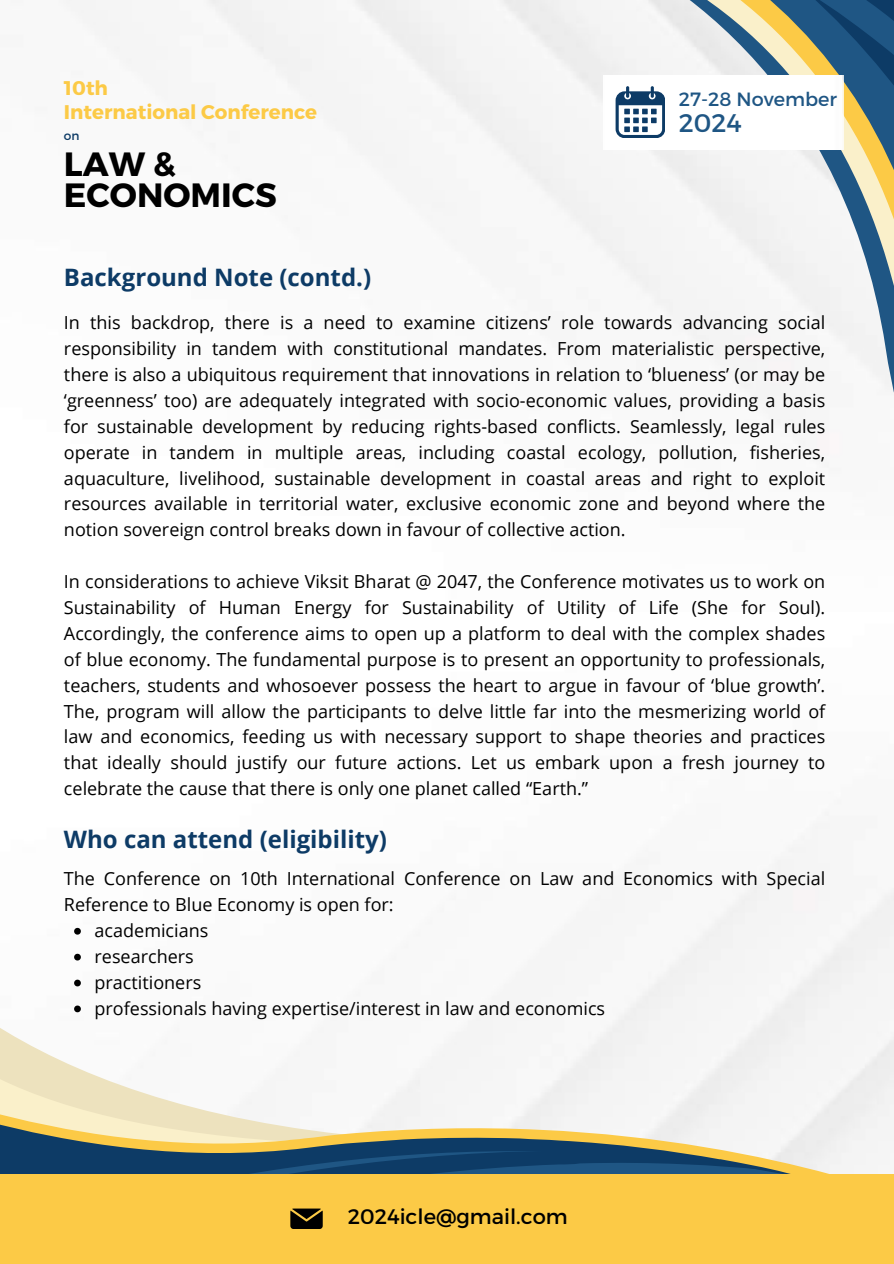
<style>
.page{position:relative;width:894px;height:1264px;background:#fff}
.page>*{position:absolute;margin:0;border:0;box-sizing:border-box;transform-origin:0 0}
.t1{font:700 33.6px/31.2px "Montserrat";color:#000}
.t2{font:25.5px "Montserrat";color:#1f5684}
.t3{font:700 24px "Open Sans";color:#0d3b66}
.t4{font:21px "Montserrat";color:#000}
.t5{font:700 19.8px/23.7px "Montserrat";color:#fcca46}
.t6{font:19.2px "Montserrat";color:#1f5684}
.t7{font:18px/25.8px "Open Sans";color:#000;text-align:justify}
.t8{font:12.15px "Montserrat";color:#0d3b66}
</style>
<div class="page">
<img style="left:66px;top:0;width:827px;height:1108px">
<svg style="left:569px;top:509px;width:324px;height:115px"></svg>
<svg style="left:568px;top:0;width:325px;height:509px"></svg>
<svg style="left:692px;top:0;width:201px;height:342px"></svg>
<svg style="left:0;top:1012px;width:581px;height:96px"></svg>
<svg style="left:0;top:1066px;width:560px;height:42px;fill:#f6f6f6"></svg>
<svg style="left:0;top:1108px;width:893px;height:66px"></svg>
<div style="left:0;top:1174px;width:893px;height:89px;background:#fcca46"></div>
<svg style="left:74px;top:927px;width:7px;height:7px"></svg>
<svg style="left:74px;top:953px;width:7px;height:7px"></svg>
<svg style="left:74px;top:979px;width:7px;height:7px"></svg>
<svg style="left:74px;top:1005px;width:7px;height:7px"></svg>
<svg style="left:105px;top:1147px;width:788px;height:81px"></svg>
<img style="left:603px;top:76px;width:240px;height:73px">
<svg style="left:615px;top:86px;width:49px;height:52px"></svg>
<p class="t5" style="left:64px;top:76px;width:254px">10th<br>International Conference</p>
<p class="t8" style="left:64px;top:128px;width:17px">on</p>
<h1 class="t1" style="left:64px;top:146px;width:214px">LAW &amp;<br>ECONOMICS</h1>
<p class="t6" style="left:678px;top:86px;width:159px">27-28 November</p>
<h2 class="t2" style="left:678px;top:106px;width:64px">2024</h2>
<h3 class="t3" style="left:64px;top:260px;width:308px">Background Note (contd.)</h3>
<p class="t7" style="left:64px;top:309px;width:762px">In this backdrop, there is a need to examine citizens’ role towards advancing social responsibility in tandem with constitutional mandates. From materialistic perspective, there is also a ubiquitous requirement that innovations in relation to ‘blueness’ (or may be ‘greenness’ too) are adequately integrated with socio-economic values, providing a basis for sustainable development by reducing rights-based conflicts. Seamlessly, legal rules operate in tandem in multiple areas, including coastal ecology, pollution, fisheries, aquaculture, livelihood, sustainable development in coastal areas and right to exploit resources available in territorial water, exclusive economic zone and beyond where the notion sovereign control breaks down in favour of collective action.</p>
<p class="t7" style="left:64px;top:568px;width:762px">In considerations to achieve Viksit Bharat @ 2047, the Conference motivates us to work on Sustainability of Human Energy for Sustainability of Utility of Life (She for Soul).<br>Accordingly, the conference aims to open up a platform to deal with the complex shades of blue economy. The fundamental purpose is to present an opportunity to professionals, teachers, students and whosoever possess the heart to argue in favour of ‘blue growth’.<br>The, program will allow the participants to delve little far into the mesmerizing world of law and economics, feeding us with necessary support to shape theories and practices that ideally should justify our future actions. Let us embark upon a fresh journey to celebrate the cause that there is only one planet called “Earth.”</p>
<h3 class="t3" style="left:64px;top:821px;width:324px">Who can attend (eligibility)</h3>
<p class="t7" style="left:64px;top:865px;width:762px">The Conference on 10th International Conference on Law and Economics with Special</p>
<p class="t7" style="left:64px;top:891px;width:331px">Reference to Blue Economy is open for:</p>
<p class="t7" style="left:95px;top:917px;width:115px">academicians</p>
<p class="t7" style="left:95px;top:942px;width:101px">researchers</p>
<p class="t7" style="left:95px;top:968px;width:108px">practitioners</p>
<p class="t7" style="left:95px;top:994px;width:512px">professionals having expertise/interest in law and economics</p>
<p class="t4" style="left:348px;top:1203px;width:221px">2024icle@gmail.com</p>
</div>
